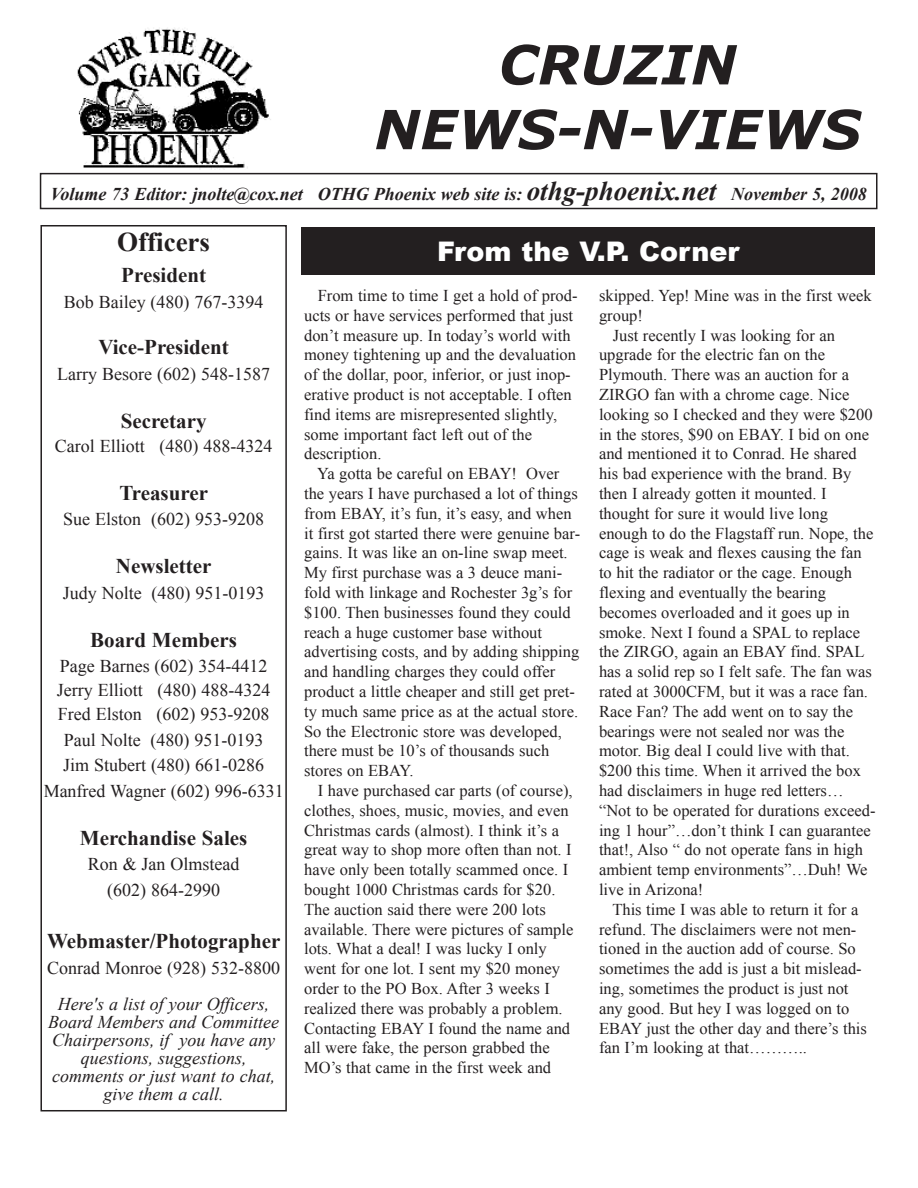
<style>
.page{position:relative;width:918px;height:1188px;background:#fff}
.page>*{position:absolute;margin:0;border:0;box-sizing:border-box;transform-origin:0 0}
.t1{font:italic 700 54px "Verdana";color:#231f20}
.t2{font:900 27px "Arial";color:#fff}
.t3{font:700 27px "Times New Roman";color:#231f20}
.t4{font:700 21px "Times New Roman";color:#231f20}
.t5{font:18px "Times New Roman";color:#231f20}
.t6{font:italic 18px "Times New Roman";color:#231f20}
.t7{font:italic 700 18px "Times New Roman";color:#231f20}
.t8{font:16.5px/19.8px "Times New Roman";color:#231f20}
.s1{font-size:27px}
</style>
<div class="page">
<div style="left:40px;top:173px;width:838px;height:36px;border:2px solid #231f20"></div>
<img style="left:77px;top:28px;width:194px;height:142px">
<div style="left:40px;top:225px;width:247px;height:886px;border:2px solid #231f20"></div>
<div style="left:301px;top:227px;width:574px;height:47px;background:#231f20"></div>
<p class="t1" style="left:499px;top:30px;width:239px">CRUZIN</p>
<p class="t1" style="left:374px;top:94px;width:488px">NEWS-N-VIEWS</p>
<p class="t7" style="left:51px;top:182px;width:818px">Volume 73 Editor: jnolte@cox.net OTHG Phoenix web site is: <span class="s1">othg-phoenix.net</span> November 5, 2008</p>
<p class="t3" style="left:117px;top:223px;width:94px">Officers</p>
<p class="t4" style="left:121px;top:261px;width:86px">President</p>
<p class="t5" style="left:64px;top:290px;width:201px">Bob Bailey (480) 767-3394</p>
<p class="t4" style="left:98px;top:333px;width:132px">Vice-President</p>
<p class="t5" style="left:57px;top:362px;width:214px">Larry Besore (602) 548-1587</p>
<p class="t4" style="left:121px;top:406px;width:87px">Secretary</p>
<p class="t5" style="left:55px;top:434px;width:219px">Carol Elliott (480) 488-4324</p>
<p class="t4" style="left:119px;top:478px;width:90px">Treasurer</p>
<p class="t5" style="left:63px;top:507px;width:202px">Sue Elston (602) 953-9208</p>
<p class="t4" style="left:116px;top:552px;width:97px">Newsletter</p>
<p class="t5" style="left:63px;top:581px;width:203px">Judy Nolte (480) 951-0193</p>
<p class="t4" style="left:90px;top:625px;width:148px">Board Members</p>
<p class="t5" style="left:60px;top:654px;width:209px">Page Barnes (602) 354-4412</p>
<p class="t5" style="left:57px;top:678px;width:215px">Jerry Elliott (480) 488-4324</p>
<p class="t5" style="left:58px;top:702px;width:213px">Fred Elston (602) 953-9208</p>
<p class="t5" style="left:64px;top:728px;width:201px">Paul Nolte (480) 951-0193</p>
<p class="t5" style="left:63px;top:753px;width:202px">Jim Stubert (480) 661-0286</p>
<p class="t5" style="left:44px;top:779px;width:242px">Manfred Wagner (602) 996-6331</p>
<p class="t4" style="left:80px;top:823px;width:169px">Merchandise Sales</p>
<p class="t5" style="left:88px;top:852px;width:153px">Ron &amp; Jan Olmstead</p>
<p class="t5" style="left:107px;top:878px;width:114px">(602) 864-2990</p>
<p class="t4" style="left:47px;top:927px;width:235px">Webmaster/Photographer</p>
<p class="t5" style="left:47px;top:956px;width:234px">Conrad Monroe (928) 532-8800</p>
<p class="t6" style="left:58px;top:991px;width:213px">Here's a list of your Officers,</p>
<p class="t6" style="left:48px;top:1009px;width:233px">Board Members and Committee</p>
<p class="t6" style="left:52px;top:1027px;width:225px">Chairpersons, if you have any</p>
<p class="t6" style="left:81px;top:1045px;width:167px">questions, suggestions,</p>
<p class="t6" style="left:52px;top:1063px;width:225px">comments or just want to chat,</p>
<p class="t6" style="left:104px;top:1081px;width:122px">give them a call.</p>
<p class="t2" style="left:437px;top:231px;width:304px">From the V.P. Corner</p>
<p class="t8" style="left:304px;top:285px;width:275px;text-indent:14px">From time to time I get a hold of prod&shy;ucts or have services performed that just don’t measure up. In today’s world with money tightening up and the devaluation of the dollar, poor, inferior, or just inop&shy;erative product is not acceptable. I often find items are misrepresented slightly, some important fact left out of the description.</p>
<p class="t8" style="left:304px;top:463px;width:278px;text-indent:13px">Ya gotta be careful on EBAY! Over the years I have purchased a lot of things from EBAY, it’s fun, it’s easy, and when it first got started there were genuine bar&shy;gains. It was like an on-line swap meet.<br>My first purchase was a 3 deuce mani&shy;fold with linkage and Rochester 3g’s for $100. Then businesses found they could reach a huge customer base without advertising costs, and by adding shipping and handling charges they could offer product a little cheaper and still get pret&shy;ty much same price as at the actual store.<br>So the Electronic store was developed, there must be 10’s of thousands such stores on EBAY.</p>
<p class="t8" style="left:304px;top:780px;width:271px;text-indent:14px">I have purchased car parts (of course), clothes, shoes, music, movies, and even Christmas cards (almost). I think it’s a great way to shop more often than not. I have only been totally scammed once. I bought 1000 Christmas cards for $20.<br>The auction said there were 200 lots available. There were pictures of sample lots. What a deal! I was lucky I only went for one lot. I sent my $20 money order to the PO Box. After 3 weeks I realized there was probably a problem.<br>Contacting EBAY I found the name and all were fake, the person grabbed the MO’s that came in the first week and</p>
<p class="t8" style="left:599px;top:285px;width:274px">skipped. Yep! Mine was in the first week group!</p>
<p class="t8" style="left:599px;top:325px;width:278px;text-indent:14px">Just recently I was looking for an upgrade for the electric fan on the Plymouth. There was an auction for a ZIRGO fan with a chrome cage. Nice looking so I checked and they were $200 in the stores, $90 on EBAY. I bid on one and mentioned it to Conrad. He shared his bad experience with the brand. By then I already gotten it mounted. I thought for sure it would live long enough to do the Flagstaff run. Nope, the cage is weak and flexes causing the fan to hit the radiator or the cage. Enough flexing and eventually the bearing becomes overloaded and it goes up in smoke. Next I found a SPAL to replace the ZIRGO, again an EBAY find. SPAL has a solid rep so I felt safe. The fan was rated at 3000CFM, but it was a race fan.<br>Race Fan? The add went on to say the bearings were not sealed nor was the motor. Big deal I could live with that. $200 this time. When it arrived the box had disclaimers in huge red letters… “Not to be operated for durations exceed&shy;ing 1 hour”…don’t think I can guarantee that!, Also “ do not operate fans in high ambient temp environments”…Duh! We live in Arizona!</p>
<p class="t8" style="left:599px;top:899px;width:269px;text-indent:13px">This time I was able to return it for a refund. The disclaimers were not men&shy;tioned in the auction add of course. So sometimes the add is just a bit mislead&shy;ing, sometimes the product is just not any good. But hey I was logged on to EBAY just the other day and there’s this fan I’m looking at that………..</p>
</div>
